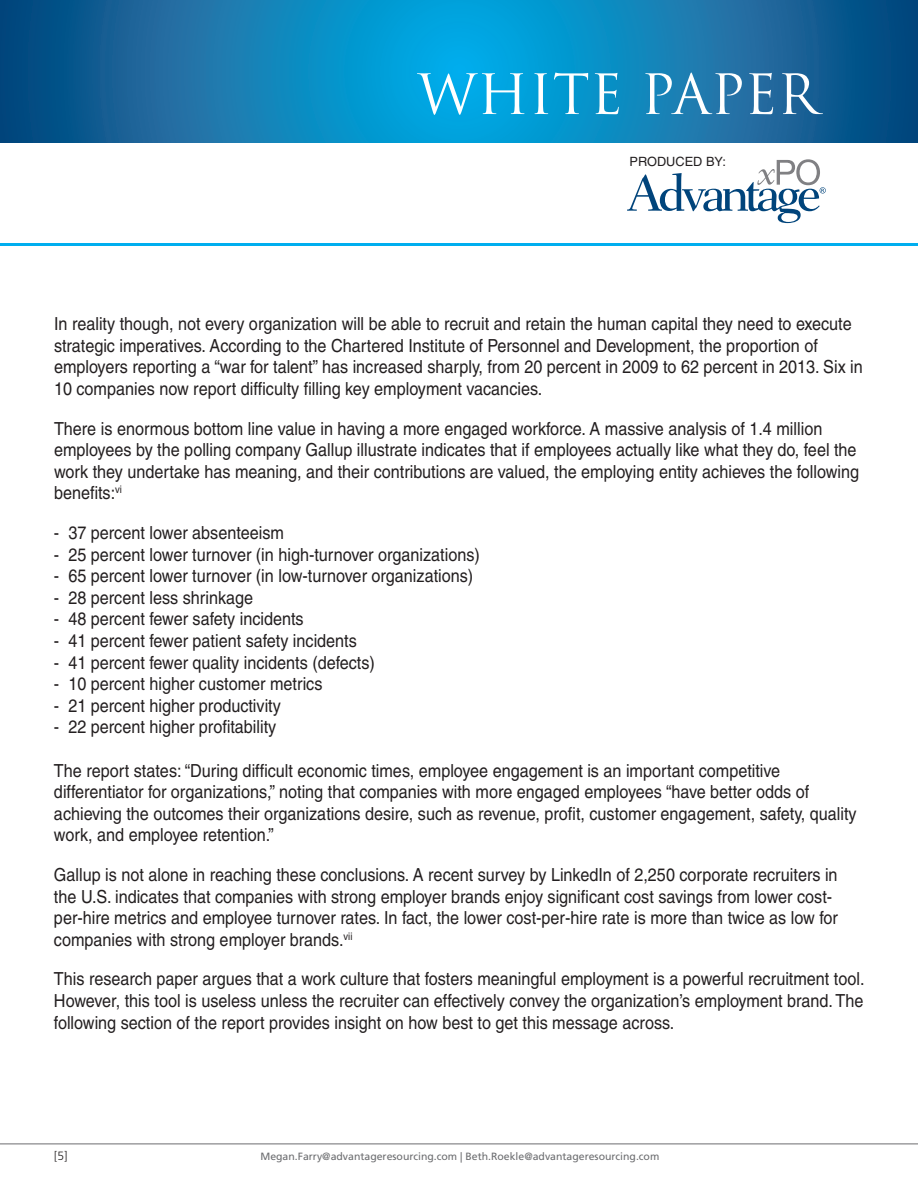
<style>
.page{position:relative;width:918px;height:1188px;background:#fff}
.page>*{position:absolute;margin:0;border:0;box-sizing:border-box;transform-origin:0 0}
.t1{font:54px "Trajan";color:#fff}
.t2{font:18px/21.6px "Helvetica";color:#231f20;scale:.9 1}
.t3{font:12.75px "Helvetica";color:#231f20}
.t4{font:300 12px "Frutiger LT Std";color:#231f20}
.t5{font:10.5px "Frutiger LT Std";color:#6c6d70}
</style>
<div class="page">
<hr style="left:0;top:1144px;width:918px;height:1px;background:#6c6d70">
<svg style="left:0;top:0;width:918px;height:142px;background:#0e7ab0"></svg>
<svg style="left:627px;top:159px;width:199px;height:64px"></svg>
<hr style="left:0;top:243px;width:918px;height:3px;background:#00aeef">
<h1 class="t1" style="left:418px;top:62px;width:402px">WHITE PAPER</h1>
<p class="t3" style="left:630px;top:155px;width:98px">PRODUCED BY:</p>
<p class="t2" style="left:54px;top:313px;width:900px">In reality though, not every organization will be able to recruit and retain the human capital they need to execute strategic imperatives. According to the Chartered Institute of Personnel and Development, the proportion of employers reporting a “war for talent” has increased sharply, from 20 percent in 2009 to 62 percent in 2013. Six in 10 companies now report difficulty filling key employment vacancies.</p>
<p class="t2" style="left:54px;top:417px;width:896px">There is enormous bottom line value in having a more engaged workforce. A massive analysis of 1.4 million employees by the polling company Gallup illustrate indicates that if employees actually like what they do, feel the work they undertake has meaning, and their contributions are valued, the employing entity achieves the following benefits:<sup>vi</sup></p>
<p class="t2" style="left:54px;top:522px;width:257px">- 37 percent lower absenteeism</p>
<p class="t2" style="left:54px;top:543px;width:475px">- 25 percent lower turnover (in high-turnover organizations)</p>
<p class="t2" style="left:54px;top:565px;width:467px">- 65 percent lower turnover (in low-turnover organizations)</p>
<p class="t2" style="left:54px;top:587px;width:223px">- 28 percent less shrinkage</p>
<p class="t2" style="left:54px;top:608px;width:279px">- 48 percent fewer safety incidents</p>
<p class="t2" style="left:54px;top:630px;width:338px">- 41 percent fewer patient safety incidents</p>
<p class="t2" style="left:54px;top:651px;width:358px">- 41 percent fewer quality incidents (defects)</p>
<p class="t2" style="left:54px;top:673px;width:300px">- 10 percent higher customer metrics</p>
<p class="t2" style="left:54px;top:695px;width:254px">- 21 percent higher productivity</p>
<p class="t2" style="left:54px;top:716px;width:249px">- 22 percent higher profitability</p>
<p class="t2" style="left:54px;top:759px;width:893px">The report states: “During difficult economic times, employee engagement is an important competitive differentiator for organizations,” noting that companies with more engaged employees “have better odds of achieving the outcomes their organizations desire, such as revenue, profit, customer engagement, safety, quality work, and employee retention.”</p>
<p class="t2" style="left:54px;top:864px;width:872px">Gallup is not alone in reaching these conclusions. A recent survey by LinkedIn of 2,250 corporate recruiters in the U.S. indicates that companies with strong employer brands enjoy significant cost savings from lower cost&shy;per-hire metrics and employee turnover rates. In fact, the lower cost-per-hire rate is more than twice as low for companies with strong employer brands.<sup>vii</sup></p>
<p class="t2" style="left:54px;top:968px;width:902px;text-align:justify">This research paper argues that a work culture that fosters meaningful employment is a powerful recruitment tool.<br>However, this tool is useless unless the recruiter can effectively convey the organization’s employment brand. The following section of the report provides insight on how best to get this message across.</p>
<p class="t4" style="left:54px;top:1149px;width:15px">[5]</p>
<p class="t5" style="left:260px;top:1150px;width:400px">Megan.Farry@advantageresourcing.com | Beth.Roekle@advantageresourcing.com</p>
</div>
